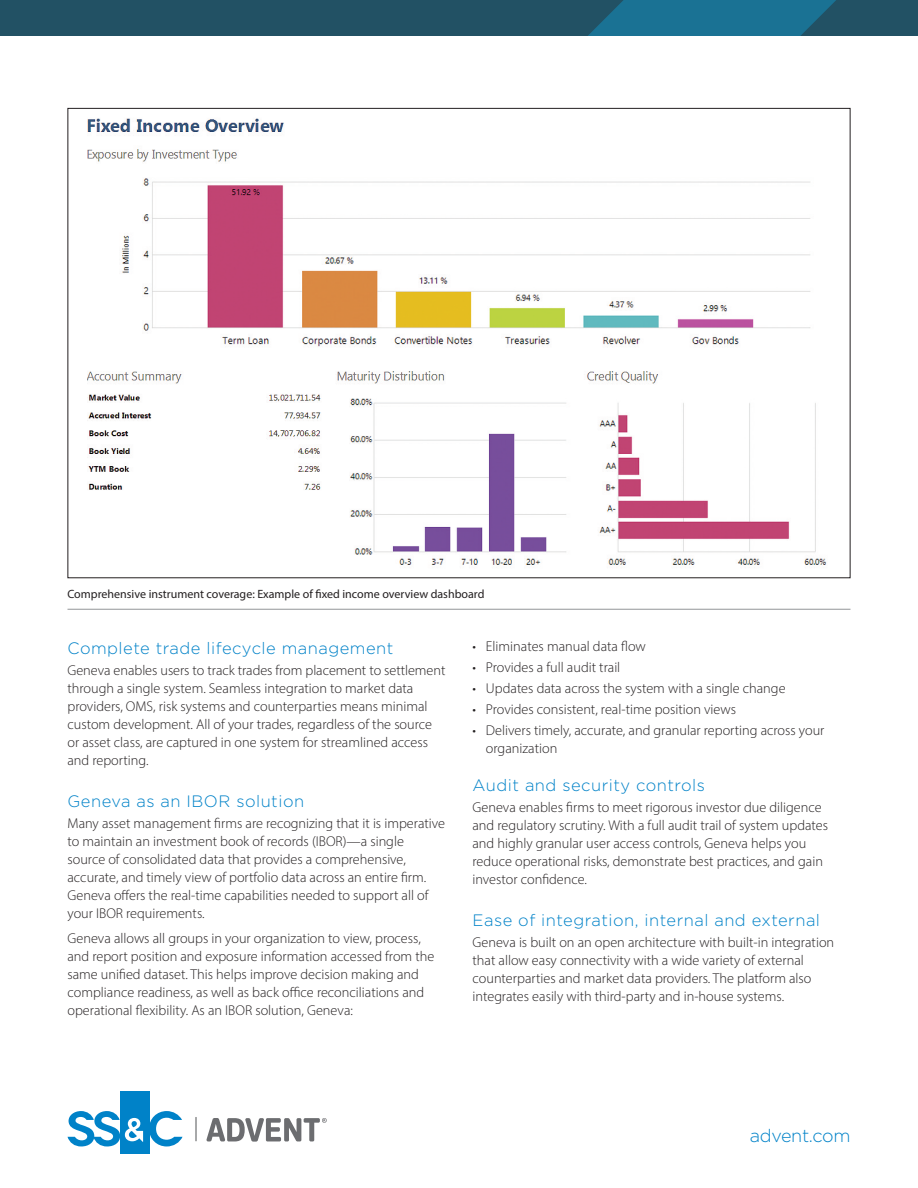
<style>
.page{position:relative;width:918px;height:1188px;background:#fff}
.page>*{position:absolute;margin:0;border:0;box-sizing:border-box;transform-origin:0 0}
.t1{font:300 18px "Gotham";letter-spacing:-.015em;color:#0082c8}
.t2{font:300 16.5px "Gotham";letter-spacing:.03em;color:#0082c8}
.t3{font:300 14.25px/18px "Myriad Pro";color:#231f20}
.t4{font:12px "Myriad Pro";color:#231f20}
</style>
<div class="page">
<div style="left:0;top:0;width:918px;height:36px;background:#225164"></div>
<svg style="left:588px;top:0;width:248px;height:36px;background:#1b6d8d"></svg>
<svg style="left:196px;top:1117px;width:1px;height:24px"></svg>
<div style="left:120px;top:1091px;width:29px;height:62px;background:#0082c8"></div>
<svg style="left:149px;top:1111px;width:34px;height:35px"></svg>
<svg style="left:68px;top:1111px;width:75px;height:35px"></svg>
<svg style="left:206px;top:1118px;width:121px;height:24px"></svg>
<img style="left:88px;top:118px;width:738px;height:447px">
<hr style="left:68px;top:609px;width:782px;height:1px;background:#939598">
<p class="t4" style="left:68px;top:589px;width:419px">Comprehensive instrument coverage: Example of fixed income overview dashboard</p>
<p class="t2" style="left:68px;top:642px;width:327px">Complete trade lifecycle management</p>
<p class="t3" style="left:68px;top:663px;width:379px">Geneva enables users to track trades from placement to settlement through a single system. Seamless integration to market data providers, OMS, risk systems and counterparties means minimal custom development. All of your trades, regardless of the source or asset class, are captured in one system for streamlined access and reporting.</p>
<p class="t2" style="left:68px;top:795px;width:238px">Geneva as an IBOR solution</p>
<p class="t3" style="left:67px;top:816px;width:379px">Many asset management firms are recognizing that it is imperative to maintain an investment book of records (IBOR)—a single source of consolidated data that provides a comprehensive, accurate, and timely view of portfolio data across an entire firm.<br>Geneva offers the real-time capabilities needed to support all of your IBOR requirements.</p>
<p class="t3" style="left:67px;top:931px;width:368px">Geneva allows all groups in your organization to view, process, and report position and exposure information accessed from the same unified dataset. This helps improve decision making and compliance readiness, as well as back office reconciliations and operational flexibility. As an IBOR solution, Geneva:</p>
<p class="t3" style="left:472px;top:639px;width:175px">• Eliminates manual data flow</p>
<p class="t3" style="left:472px;top:660px;width:149px">• Provides a full audit trail</p>
<p class="t3" style="left:472px;top:681px;width:315px">• Updates data across the system with a single change</p>
<p class="t3" style="left:472px;top:702px;width:265px">• Provides consistent, real-time position views</p>
<p class="t3" style="left:486px;top:723px;width:340px;text-indent:-13px">• Delivers timely, accurate, and granular reporting across your organization</p>
<p class="t2" style="left:472px;top:779px;width:234px">Audit and security controls</p>
<p class="t3" style="left:472px;top:800px;width:357px">Geneva enables firms to meet rigorous investor due diligence and regulatory scrutiny. With a full audit trail of system updates and highly granular user access controls, Geneva helps you reduce operational risks, demonstrate best practices, and gain investor confidence.</p>
<p class="t2" style="left:472px;top:914px;width:349px">Ease of integration, internal and external</p>
<p class="t3" style="left:472px;top:935px;width:363px">Geneva is built on an open architecture with built-in integration that allow easy connectivity with a wide variety of external counterparties and market data providers. The platform also integrates easily with third-party and in-house systems.</p>
<p class="t1" style="left:750px;top:1129px;width:102px">advent.com</p>
</div>
